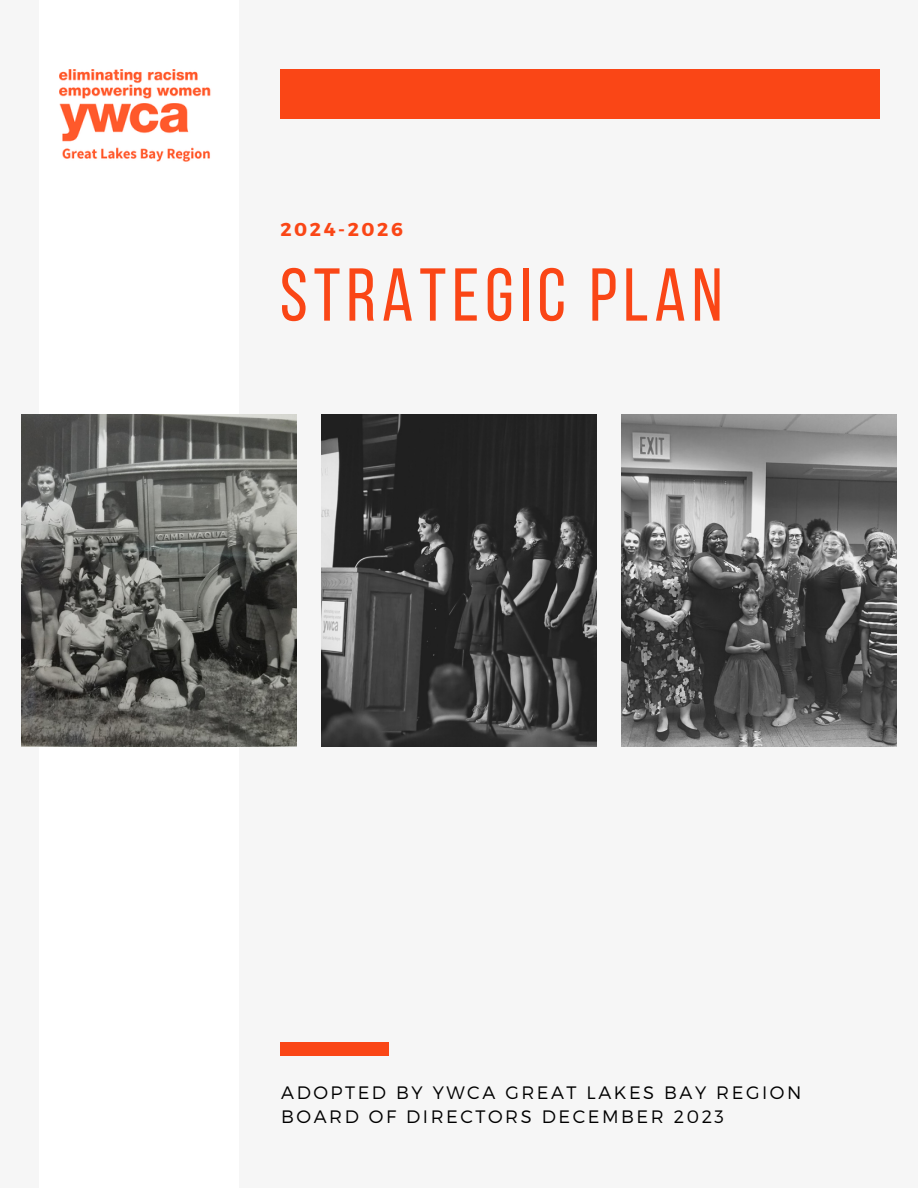
<style>
.page{position:relative;width:918px;height:1188px;background:#f6f6f6}
.page>*{position:absolute;margin:0;border:0;box-sizing:border-box;transform-origin:0 0}
.t1{font:74.7px "Bebas Neue";letter-spacing:.08em;color:#fa4616}
.t2{font:700 18.6px "Montserrat";letter-spacing:.14em;color:#fa4616}
.t3{font:300 18px "Montserrat";letter-spacing:.14em;color:#000}
</style>
<div class="page">
<div style="left:39px;top:0;width:199px;height:1188px;background:#fff"></div>
<div style="left:281px;top:1043px;width:108px;height:12px;background:#fa4616"></div>
<div style="left:281px;top:70px;width:599px;height:48px;background:#fa4616"></div>
<img style="left:60px;top:70px;width:151px;height:92px">
<img style="left:21px;top:415px;width:275px;height:332px">
<img style="left:622px;top:415px;width:275px;height:332px">
<img style="left:322px;top:415px;width:274px;height:332px">
<p class="t2" style="left:280px;top:218px;width:124px">2024-2026</p>
<p class="t1" style="left:280px;top:265px;width:444px">STRATEGIC PLAN</p>
<p class="t3" style="left:281px;top:1081px;width:522px">ADOPTED BY YWCA GREAT LAKES BAY REGION</p>
<p class="t3" style="left:281px;top:1105px;width:444px">BOARD OF DIRECTORS DECEMBER 2023</p>
</div>
